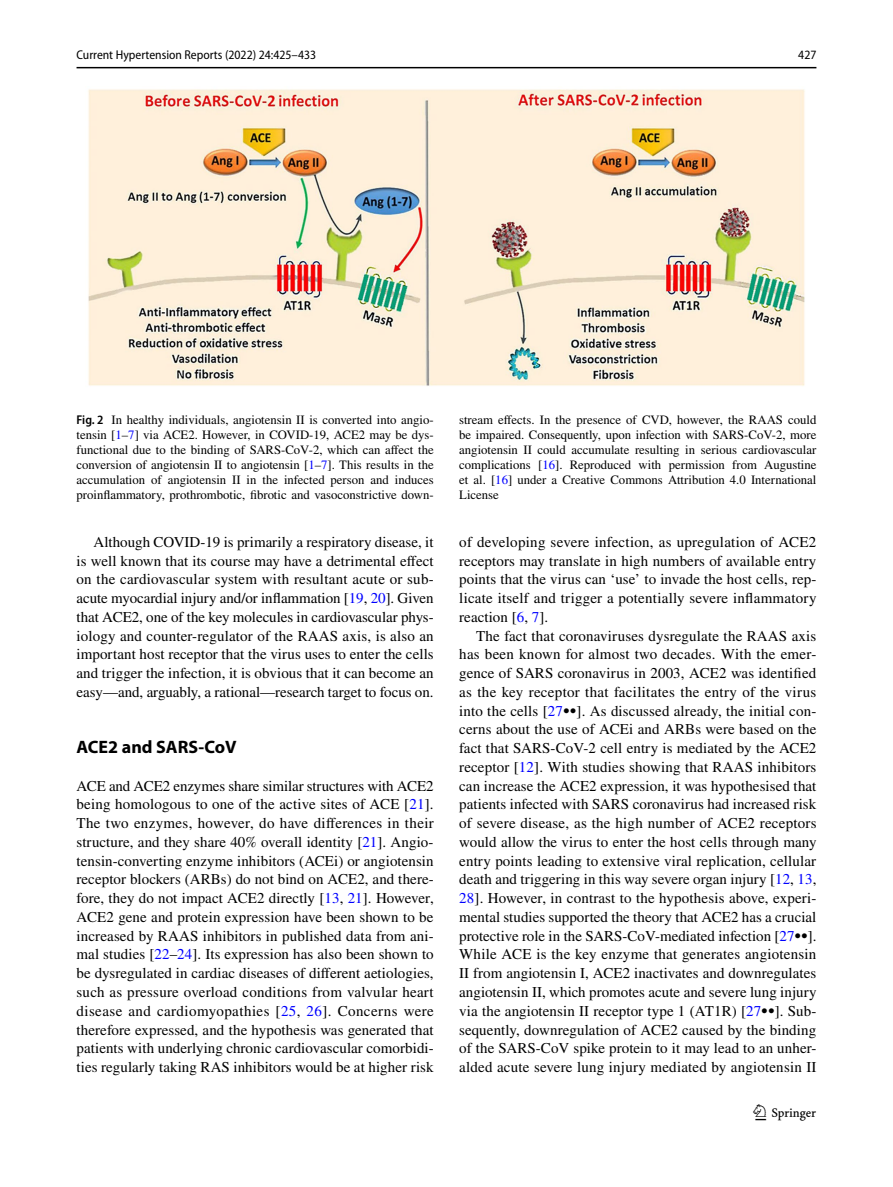
<style>
.page{position:relative;width:893px;height:1187px;background:#fff}
.page>*{position:absolute;margin:0;border:0;box-sizing:border-box;transform-origin:0 0}
.t1{font:22.5px "Springnew Regular 3";color:#000}
.t2{font:700 18px "Myriad Pro";color:#000}
.t3{font:15px/18.8px "STIX";letter-spacing:.005em;color:#000;text-align:justify}
.t4{font:12.75px/15px "STIX";color:#000;text-align:justify}
.t5{font:semi-condensed 12.75px "Myriad Pro";color:#000}
.s1{font-family:"Myriad Pro";font-weight:600;font-stretch:semi-condensed}
.s2{color:#00f}
.s3{font-size:12.75px}
</style>
<div class="page">
<hr style="left:77px;top:67px;width:739px;height:1px;background:#000">
<img style="left:88px;top:89px;width:717px;height:297px">
<p class="t5" style="left:77px;top:48px;width:241px">Current Hypertension Reports (2022) 24:425–433</p>
<p class="t5" style="left:798px;top:48px;width:20px">427</p>
<p class="t4" style="left:77px;top:412px;width:359px"><span class="s1">Fig. 2</span> In healthy individuals, angiotensin II is converted into angio&shy;tensin [<span class="s2">1</span>–<span class="s2">7</span>] via ACE2. However, in COVID-19, ACE2 may be dys&shy;functional due to the binding of SARS-CoV-2, which can affect the conversion of angiotensin II to angiotensin [<span class="s2">1</span>–<span class="s2">7</span>]. This results in the accumulation of angiotensin II in the infected person and induces proinflammatory, prothrombotic, fibrotic and vasoconstrictive down-</p>
<p class="t4" style="left:459px;top:412px;width:359px">stream effects. In the presence of CVD, however, the RAAS could be impaired. Consequently, upon infection with SARS-CoV-2, more angiotensin II could accumulate resulting in serious cardiovascular complications [<span class="s2">16</span>]. Reproduced with permission from Augustine et al. [<span class="s2">16</span>] under a Creative Commons Attribution 4.0 International License</p>
<p class="t3" style="left:77px;top:533px;width:359px;text-indent:17px">Although COVID-19 is primarily a respiratory disease, it is well known that its course may have a detrimental effect on the cardiovascular system with resultant acute or sub&shy;acute myocardial injury and/or inflammation [<span class="s2">19</span>, <span class="s2">20</span>]. Given that ACE2, one of the key molecules in cardiovascular phys&shy;iology and counter-regulator of the RAAS axis, is also an important host receptor that the virus uses to enter the cells and trigger the infection, it is obvious that it can become an easy—and, arguably, a rational—research target to focus on.</p>
<p class="t2" style="left:77px;top:735px;width:162px">ACE2 and SARS‑CoV</p>
<p class="t3" style="left:77px;top:777px;width:359px">ACE and ACE2 enzymes share similar structures with ACE2 being homologous to one of the active sites of ACE [<span class="s2">21</span>].<br>The two enzymes, however, do have differences in their structure, and they share 40% overall identity [<span class="s2">21</span>]. Angio&shy;tensin-converting enzyme inhibitors (ACEi) or angiotensin receptor blockers (ARBs) do not bind on ACE2, and there&shy;fore, they do not impact ACE2 directly [<span class="s2">13</span>, <span class="s2">21</span>]. However, ACE2 gene and protein expression have been shown to be increased by RAAS inhibitors in published data from ani&shy;mal studies [<span class="s2">22</span>–<span class="s2">24</span>]. Its expression has also been shown to be dysregulated in cardiac diseases of different aetiologies, such as pressure overload conditions from valvular heart disease and cardiomyopathies [<span class="s2">25</span>, <span class="s2">26</span>]. Concerns were therefore expressed, and the hypothesis was generated that patients with underlying chronic cardiovascular comorbidi&shy;ties regularly taking RAS inhibitors would be at higher risk</p>
<p class="t3" style="left:459px;top:533px;width:359px">of developing severe infection, as upregulation of ACE2 receptors may translate in high numbers of available entry points that the virus can ‘use’ to invade the host cells, rep&shy;licate itself and trigger a potentially severe inflammatory reaction [<span class="s2">6</span>, <span class="s2">7</span>].</p>
<p class="t3" style="left:459px;top:627px;width:359px;text-indent:17px">The fact that coronaviruses dysregulate the RAAS axis has been known for almost two decades. With the emer&shy;gence of SARS coronavirus in 2003, ACE2 was identified as the key receptor that facilitates the entry of the virus into the cells [<span class="s2">27</span><span class="s3">••</span>]. As discussed already, the initial con&shy;cerns about the use of ACEi and ARBs were based on the fact that SARS-CoV-2 cell entry is mediated by the ACE2 receptor [<span class="s2">12</span>]. With studies showing that RAAS inhibitors can increase the ACE2 expression, it was hypothesised that patients infected with SARS coronavirus had increased risk of severe disease, as the high number of ACE2 receptors would allow the virus to enter the host cells through many entry points leading to extensive viral replication, cellular death and triggering in this way severe organ injury [<span class="s2">12</span>, <span class="s2">13</span>, <span class="s2">28</span>]. However, in contrast to the hypothesis above, experi&shy;mental studies supported the theory that ACE2 has a crucial protective role in the SARS-CoV-mediated infection [<span class="s2">27</span><span class="s3">••</span>].<br>While ACE is the key enzyme that generates angiotensin II from angiotensin I, ACE2 inactivates and downregulates angiotensin II, which promotes acute and severe lung injury via the angiotensin II receptor type 1 (AT1R) [<span class="s2">27</span><span class="s3">••</span>]. Sub&shy;sequently, downregulation of ACE2 caused by the binding of the SARS-CoV spike protein to it may lead to an unher&shy;alded acute severe lung injury mediated by angiotensin II</p>
<h1 class="t1" style="left:755px;top:1104px;width:62px">1 3</h1>
</div>
